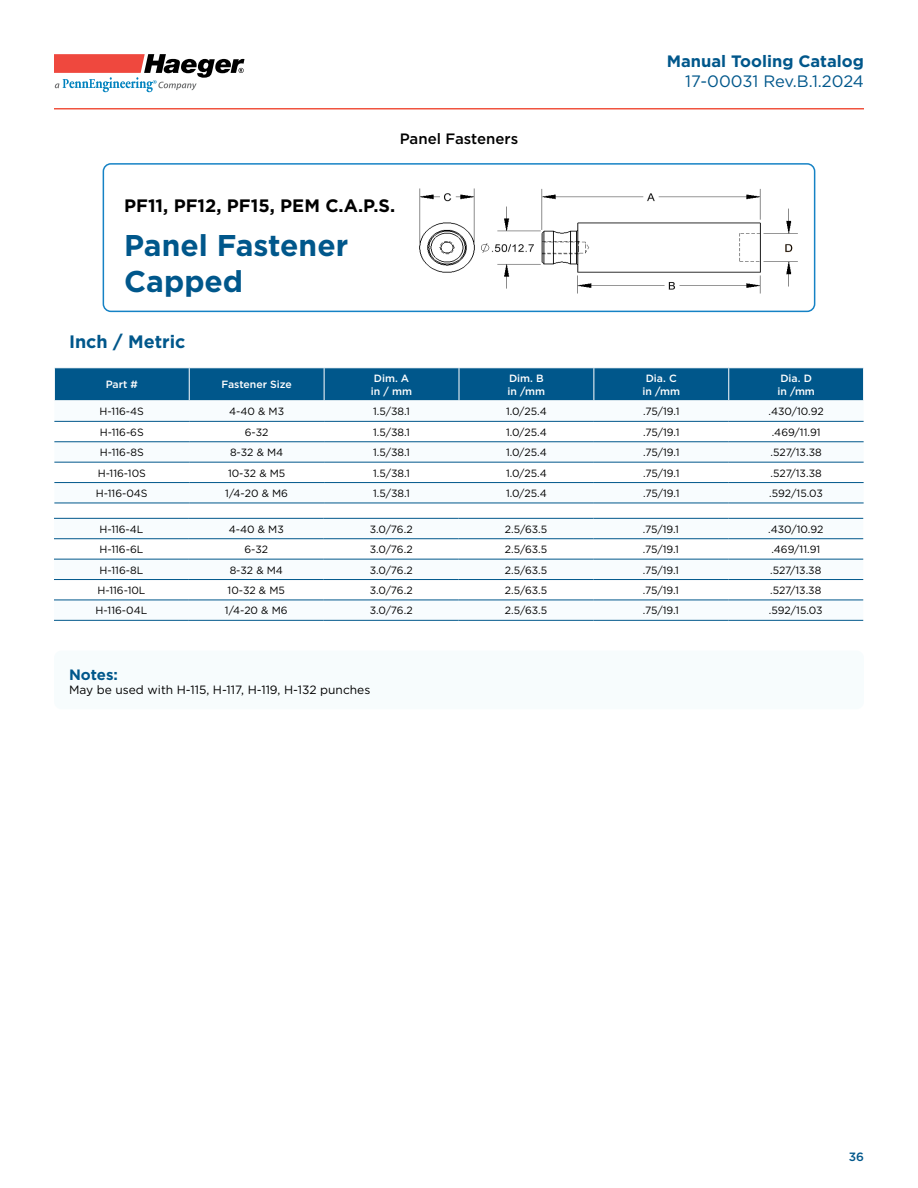
<style>
.page{position:relative;width:918px;height:1188px;background:#fff}
.page>*{position:absolute;margin:0;border:0;box-sizing:border-box;transform-origin:0 0}
.t1{font:700 30px/36px "Gotham";color:#00578b}
.t2{font:700 18px "Gotham";color:#000}
.t3{font:700 18px "Gotham";color:#00578b}
.t4{font:700 16.5px "Gotham";color:#00578b}
.t5{font:16.5px "Gotham";letter-spacing:-.005em;color:#00578b}
.t6{font:500 15px "Gotham";color:#000}
.t7{font:700 15px "Gotham";color:#00578b}
.t8{font:12px "Gotham";color:#000}
.t9{font:500 12px "Gotham";color:#00578b}
.t10{font:10.5px "Gotham";color:#000}
.t11{font:500 10.5px/12.6px "Gotham";color:#fff}
</style>
<div class="page">
<hr style="left:55px;top:108px;width:808px;height:2px;background:#f0533f">
<svg style="left:54px;top:54px;width:190px;height:38px"></svg>
<div style="left:55px;top:368px;width:808px;height:32px;background:#00578b"></div>
<svg style="left:54px;top:420px;width:810px;height:83px"></svg>
<hr style="left:189px;top:368px;width:1px;height:32px;background:#fff">
<hr style="left:324px;top:368px;width:1px;height:32px;background:#fff">
<hr style="left:459px;top:368px;width:1px;height:32px;background:#fff">
<hr style="left:594px;top:368px;width:1px;height:32px;background:#fff">
<hr style="left:728px;top:368px;width:1px;height:32px;background:#fff">
<hr style="left:54px;top:421px;width:135px;height:1px;background:#00578b">
<hr style="left:189px;top:421px;width:135px;height:1px;background:#00578b">
<hr style="left:324px;top:421px;width:135px;height:1px;background:#00578b">
<hr style="left:459px;top:421px;width:135px;height:1px;background:#00578b">
<hr style="left:594px;top:421px;width:135px;height:1px;background:#00578b">
<hr style="left:729px;top:421px;width:135px;height:1px;background:#00578b">
<hr style="left:54px;top:442px;width:135px;height:1px;background:#00578b">
<hr style="left:189px;top:442px;width:135px;height:1px;background:#00578b">
<hr style="left:324px;top:442px;width:135px;height:1px;background:#00578b">
<hr style="left:459px;top:442px;width:135px;height:1px;background:#00578b">
<hr style="left:594px;top:442px;width:135px;height:1px;background:#00578b">
<hr style="left:729px;top:442px;width:135px;height:1px;background:#00578b">
<hr style="left:54px;top:462px;width:135px;height:1px;background:#00578b">
<hr style="left:189px;top:462px;width:135px;height:1px;background:#00578b">
<hr style="left:324px;top:462px;width:135px;height:1px;background:#00578b">
<hr style="left:459px;top:462px;width:135px;height:1px;background:#00578b">
<hr style="left:594px;top:462px;width:135px;height:1px;background:#00578b">
<hr style="left:729px;top:462px;width:135px;height:1px;background:#00578b">
<hr style="left:54px;top:482px;width:135px;height:1px;background:#00578b">
<hr style="left:189px;top:482px;width:135px;height:1px;background:#00578b">
<hr style="left:324px;top:482px;width:135px;height:1px;background:#00578b">
<hr style="left:459px;top:482px;width:135px;height:1px;background:#00578b">
<hr style="left:594px;top:482px;width:135px;height:1px;background:#00578b">
<hr style="left:729px;top:482px;width:135px;height:1px;background:#00578b">
<hr style="left:54px;top:503px;width:135px;height:1px;background:#00578b">
<hr style="left:189px;top:503px;width:135px;height:1px;background:#00578b">
<hr style="left:324px;top:503px;width:135px;height:1px;background:#00578b">
<hr style="left:459px;top:503px;width:135px;height:1px;background:#00578b">
<hr style="left:594px;top:503px;width:135px;height:1px;background:#00578b">
<hr style="left:729px;top:503px;width:135px;height:1px;background:#00578b">
<svg style="left:54px;top:539px;width:809px;height:81px"></svg>
<hr style="left:54px;top:518px;width:135px;height:1px;background:#00578b">
<hr style="left:189px;top:518px;width:135px;height:1px;background:#00578b">
<hr style="left:324px;top:518px;width:135px;height:1px;background:#00578b">
<hr style="left:459px;top:518px;width:135px;height:1px;background:#00578b">
<hr style="left:594px;top:518px;width:134px;height:1px;background:#00578b">
<hr style="left:728px;top:518px;width:135px;height:1px;background:#00578b">
<hr style="left:54px;top:538px;width:135px;height:1px;background:#00578b">
<hr style="left:189px;top:538px;width:135px;height:1px;background:#00578b">
<hr style="left:324px;top:538px;width:135px;height:1px;background:#00578b">
<hr style="left:459px;top:538px;width:135px;height:1px;background:#00578b">
<hr style="left:594px;top:538px;width:134px;height:1px;background:#00578b">
<hr style="left:728px;top:538px;width:135px;height:1px;background:#00578b">
<hr style="left:54px;top:559px;width:135px;height:1px;background:#00578b">
<hr style="left:189px;top:559px;width:135px;height:1px;background:#00578b">
<hr style="left:324px;top:559px;width:135px;height:1px;background:#00578b">
<hr style="left:459px;top:559px;width:135px;height:1px;background:#00578b">
<hr style="left:594px;top:559px;width:134px;height:1px;background:#00578b">
<hr style="left:728px;top:559px;width:135px;height:1px;background:#00578b">
<hr style="left:54px;top:579px;width:135px;height:1px;background:#00578b">
<hr style="left:189px;top:579px;width:135px;height:1px;background:#00578b">
<hr style="left:324px;top:579px;width:135px;height:1px;background:#00578b">
<hr style="left:459px;top:579px;width:135px;height:1px;background:#00578b">
<hr style="left:594px;top:579px;width:134px;height:1px;background:#00578b">
<hr style="left:728px;top:579px;width:135px;height:1px;background:#00578b">
<hr style="left:54px;top:600px;width:135px;height:1px;background:#00578b">
<hr style="left:189px;top:600px;width:135px;height:1px;background:#00578b">
<hr style="left:324px;top:600px;width:135px;height:1px;background:#00578b">
<hr style="left:459px;top:600px;width:135px;height:1px;background:#00578b">
<hr style="left:594px;top:600px;width:134px;height:1px;background:#00578b">
<hr style="left:728px;top:600px;width:135px;height:1px;background:#00578b">
<hr style="left:54px;top:620px;width:135px;height:1px;background:#00578b">
<hr style="left:189px;top:620px;width:135px;height:1px;background:#00578b">
<hr style="left:324px;top:620px;width:135px;height:1px;background:#00578b">
<hr style="left:459px;top:620px;width:135px;height:1px;background:#00578b">
<hr style="left:594px;top:620px;width:134px;height:1px;background:#00578b">
<hr style="left:728px;top:620px;width:135px;height:1px;background:#00578b">
<div style="left:54px;top:651px;width:810px;height:58px;background:#f7fcfd;border-radius:8px"></div>
<div style="left:103px;top:163px;width:712px;height:149px;border:2px solid #1582c5;border-radius:8px"></div>
<img style="left:419px;top:188px;width:379px;height:106px">
<h3 class="t6" style="left:400px;top:129px;width:120px">Panel Fasteners</h3>
<h2 class="t2" style="left:124px;top:194px;width:273px">PF11, PF12, PF15, PEM C.A.P.S.</h2>
<h1 class="t1" style="left:124px;top:227px;width:226px">Panel Fastener<br>Capped</h1>
<h3 class="t4" style="left:667px;top:50px;width:199px">Manual Tooling Catalog</h3>
<h3 class="t5" style="left:685px;top:71px;width:180px">17-00031 Rev.B.1.2024</h3>
<h2 class="t3" style="left:69px;top:330px;width:118px">Inch / Metric</h2>
<p class="t11" style="left:106px;top:378px;width:34px">Part #</p>
<p class="t11" style="left:221px;top:378px;width:72px">Fastener Size</p>
<p class="t11" style="left:371px;top:372px;width:43px">Dim. A in / mm</p>
<p class="t11" style="left:508px;top:372px;width:39px">Dim. B in /mm</p>
<p class="t11" style="left:643px;top:372px;width:39px;text-align:center">Dia. C in /mm</p>
<p class="t11" style="left:777px;top:372px;width:39px">Dia. D in /mm</p>
<p class="t10" style="left:100px;top:405px;width:46px">H-116-4S</p>
<p class="t10" style="left:229px;top:405px;width:57px">4-40 &amp; M3</p>
<p class="t10" style="left:373px;top:405px;width:38px">1.5/38.1</p>
<p class="t10" style="left:506px;top:405px;width:42px">1.0/25.4</p>
<p class="t10" style="left:643px;top:405px;width:38px">.75/19.1</p>
<p class="t10" style="left:769px;top:405px;width:57px">.430/10.92</p>
<p class="t10" style="left:100px;top:425px;width:46px">H-116-6S</p>
<p class="t10" style="left:245px;top:425px;width:25px">6-32</p>
<p class="t10" style="left:373px;top:425px;width:38px">1.5/38.1</p>
<p class="t10" style="left:506px;top:425px;width:42px">1.0/25.4</p>
<p class="t10" style="left:643px;top:425px;width:38px">.75/19.1</p>
<p class="t10" style="left:772px;top:425px;width:50px">.469/11.91</p>
<p class="t10" style="left:100px;top:446px;width:45px">H-116-8S</p>
<p class="t10" style="left:230px;top:446px;width:55px">8-32 &amp; M4</p>
<p class="t10" style="left:373px;top:446px;width:38px">1.5/38.1</p>
<p class="t10" style="left:506px;top:446px;width:42px">1.0/25.4</p>
<p class="t10" style="left:643px;top:446px;width:38px">.75/19.1</p>
<p class="t10" style="left:771px;top:446px;width:53px">.527/13.38</p>
<p class="t10" style="left:98px;top:466px;width:50px">H-116-10S</p>
<p class="t10" style="left:228px;top:466px;width:59px">10-32 &amp; M5</p>
<p class="t10" style="left:373px;top:466px;width:38px">1.5/38.1</p>
<p class="t10" style="left:506px;top:466px;width:42px">1.0/25.4</p>
<p class="t10" style="left:643px;top:466px;width:38px">.75/19.1</p>
<p class="t10" style="left:771px;top:466px;width:53px">.527/13.38</p>
<p class="t10" style="left:96px;top:487px;width:53px">H-116-04S</p>
<p class="t10" style="left:225px;top:487px;width:64px">1/4-20 &amp; M6</p>
<p class="t10" style="left:373px;top:487px;width:38px">1.5/38.1</p>
<p class="t10" style="left:506px;top:487px;width:42px">1.0/25.4</p>
<p class="t10" style="left:643px;top:487px;width:38px">.75/19.1</p>
<p class="t10" style="left:769px;top:487px;width:55px">.592/15.03</p>
<p class="t10" style="left:99px;top:522px;width:46px">H-116-4L</p>
<p class="t10" style="left:229px;top:522px;width:57px">4-40 &amp; M3</p>
<p class="t10" style="left:370px;top:522px;width:44px">3.0/76.2</p>
<p class="t10" style="left:505px;top:522px;width:44px">2.5/63.5</p>
<p class="t10" style="left:643px;top:522px;width:38px">.75/19.1</p>
<p class="t10" style="left:768px;top:522px;width:57px">.430/10.92</p>
<p class="t10" style="left:100px;top:543px;width:45px">H-116-6L</p>
<p class="t10" style="left:244px;top:543px;width:25px">6-32</p>
<p class="t10" style="left:370px;top:543px;width:44px">3.0/76.2</p>
<p class="t10" style="left:505px;top:543px;width:44px">2.5/63.5</p>
<p class="t10" style="left:643px;top:543px;width:38px">.75/19.1</p>
<p class="t10" style="left:771px;top:543px;width:50px">.469/11.91</p>
<p class="t10" style="left:100px;top:563px;width:45px">H-116-8L</p>
<p class="t10" style="left:230px;top:563px;width:55px">8-32 &amp; M4</p>
<p class="t10" style="left:370px;top:563px;width:44px">3.0/76.2</p>
<p class="t10" style="left:505px;top:563px;width:44px">2.5/63.5</p>
<p class="t10" style="left:643px;top:563px;width:38px">.75/19.1</p>
<p class="t10" style="left:770px;top:563px;width:53px">.527/13.38</p>
<p class="t10" style="left:97px;top:584px;width:49px">H-116-10L</p>
<p class="t10" style="left:228px;top:584px;width:59px">10-32 &amp; M5</p>
<p class="t10" style="left:370px;top:584px;width:44px">3.0/76.2</p>
<p class="t10" style="left:505px;top:584px;width:44px">2.5/63.5</p>
<p class="t10" style="left:643px;top:584px;width:38px">.75/19.1</p>
<p class="t10" style="left:770px;top:584px;width:53px">.527/13.38</p>
<p class="t10" style="left:96px;top:604px;width:53px">H-116-04L</p>
<p class="t10" style="left:225px;top:604px;width:64px">1/4-20 &amp; M6</p>
<p class="t10" style="left:370px;top:604px;width:44px">3.0/76.2</p>
<p class="t10" style="left:505px;top:604px;width:44px">2.5/63.5</p>
<p class="t10" style="left:643px;top:604px;width:38px">.75/19.1</p>
<p class="t10" style="left:769px;top:604px;width:55px">.592/15.03</p>
<h3 class="t7" style="left:69px;top:665px;width:50px">Notes:</h3>
<p class="t8" style="left:69px;top:682px;width:303px">May be used with H-115, H-117, H-119, H-132 punches</p>
<p class="t9" style="left:849px;top:1149px;width:17px">36</p>
</div>
